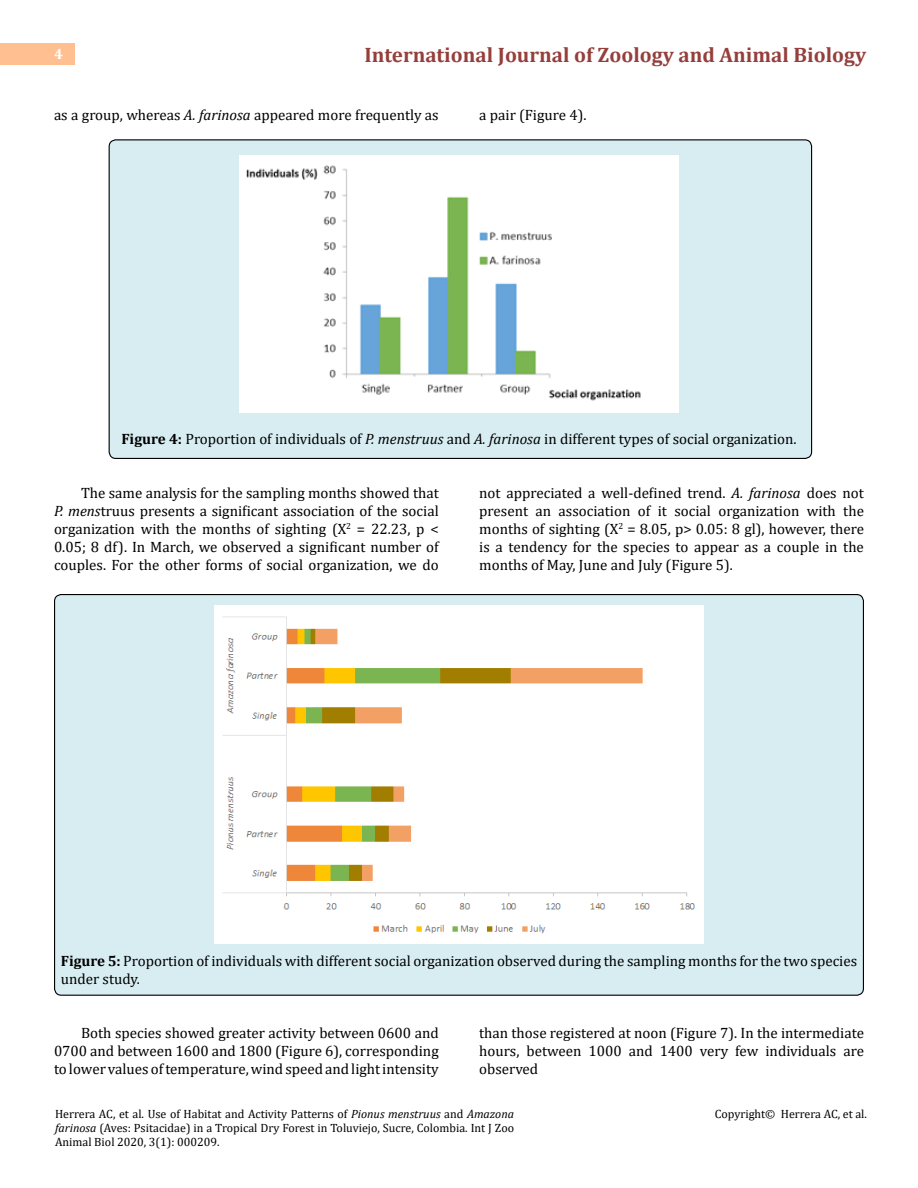
<style>
.page{position:relative;width:918px;height:1188px;background:#fff}
.page>*{position:absolute;margin:0;border:0;box-sizing:border-box;transform-origin:0 0}
.t1{font:700 21px "Cambria";color:#953f3c}
.t2{font:15px/18px "Cambria";color:#010000;text-align:justify}
.t3{font:15px/18px "Cambria";color:#000}
.t4{font:700 15px "Cambria";color:#fff}
.t5{font:12px/14.4px "Cambria";color:#000;text-align:justify}
.s1{font-style:italic}
.s2{font-weight:700}
</style>
<div class="page">
<div style="left:0;top:43px;width:75px;height:21px;background:#ffbf91"></div>
<div style="left:55px;top:595px;width:808px;height:400px;background:#d8edf2;border-radius:7px"></div>
<div style="left:109px;top:140px;width:703px;height:318px;background:#d8edf2;border-radius:7px"></div>
<img style="left:239px;top:156px;width:440px;height:256px">
<img style="left:214px;top:606px;width:490px;height:337px">
<p class="t4" style="left:54px;top:44px;width:10px">4</p>
<h1 class="t1" style="left:364px;top:40px;width:503px">International Journal of Zoology and Animal Biology</h1>
<p class="t2" style="left:54px;top:105px;width:386px">as a group, whereas <span class="s1">A. farinosa</span> appeared more frequently as</p>
<p class="t2" style="left:479px;top:105px;width:109px">a pair (Figure 4).</p>
<p class="t3" style="left:121px;top:429px;width:677px"><span class="s2">Figure 4:</span> Proportion of individuals of <span class="s1">P. menstruus</span> and <span class="s1">A. farinosa</span> in different types of social organization.</p>
<p class="t2" style="left:54px;top:483px;width:386px;text-indent:27px">The same analysis for the sampling months showed that <span class="s1">P. mens</span>truus presents a significant association of the social organization with the months of sighting (X<sup>2</sup> = 22.23, p &lt; 0.05; 8 df). In March, we observed a significant number of couples. For the other forms of social organization, we do</p>
<p class="t2" style="left:479px;top:483px;width:386px">not appreciated a well-defined trend. <span class="s1">A. farinosa</span> does not present an association of it social organization with the months of sighting (X<sup>2</sup> = 8.05, p&gt; 0.05: 8 gl), however, there is a tendency for the species to appear as a couple in the months of May, June and July (Figure 5).</p>
<p class="t3" style="left:61px;top:951px;width:798px"><span class="s2">Figure 5:</span> Proportion of individuals with different social organization observed during the sampling months for the two species under study.</p>
<p class="t2" style="left:54px;top:1023px;width:386px;text-indent:27px">Both species showed greater activity between 0600 and 0700 and between 1600 and 1800 (Figure 6), corresponding to lower values of temperature, wind speed and light intensity</p>
<p class="t2" style="left:479px;top:1023px;width:386px">than those registered at noon (Figure 7). In the intermediate hours, between 1000 and 1400 very few individuals are observed</p>
<p class="t5" style="left:55px;top:1106px;width:461px">Herrera AC, et al. Use of Habitat and Activity Patterns of <span class="s1">Pionus menstruus</span> and <span class="s1">Amazona farinosa</span> (Aves: Psitacidae) in a Tropical Dry Forest in Toluviejo, Sucre, Colombia. Int J Zoo Animal Biol 2020, 3(1): 000209.</p>
<p class="t5" style="left:715px;top:1106px;width:154px">Copyright© Herrera AC, et al.</p>
</div>
